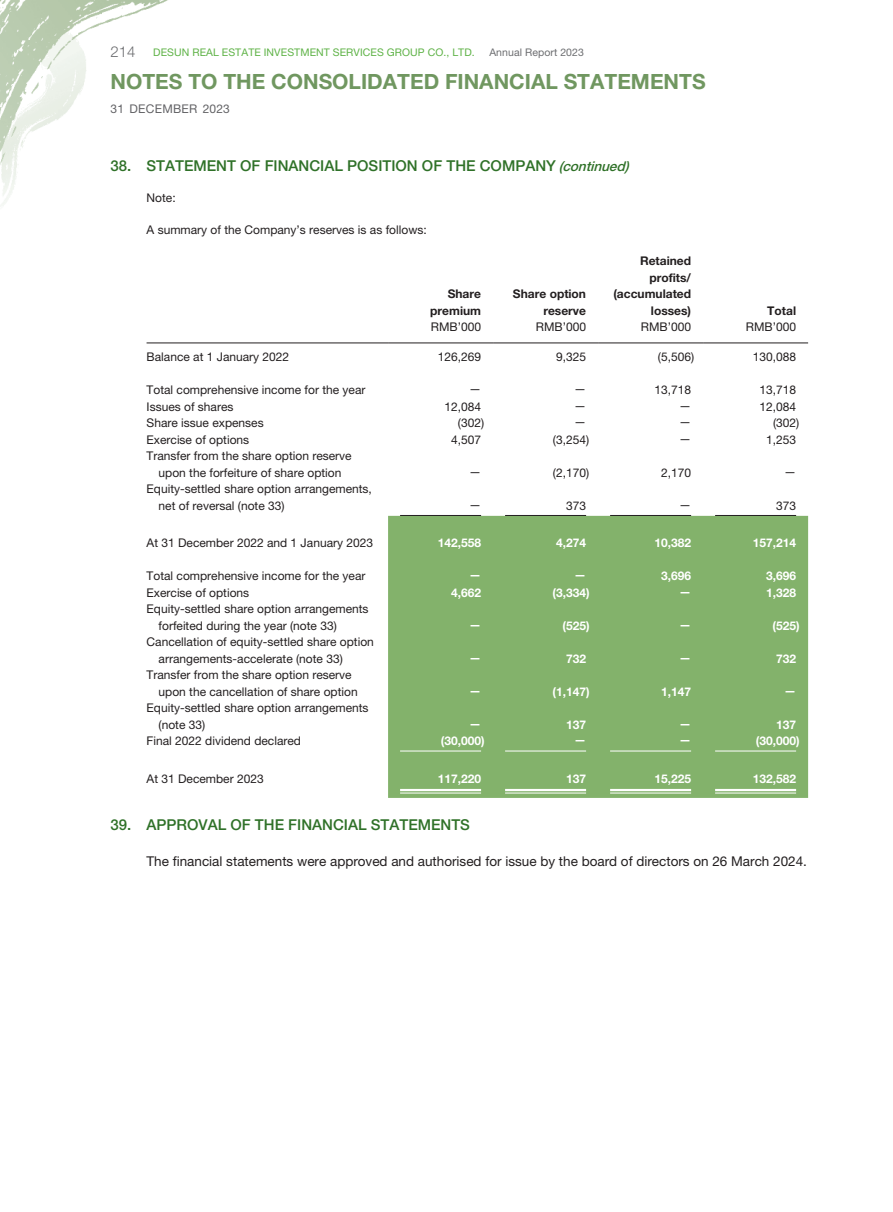
<style>
.page{position:relative;width:893px;height:1212px;background:#fff}
.page>*{position:absolute;margin:0;border:0;box-sizing:border-box;transform-origin:0 0}
.t1{font:700 21px "Helvetica Neue LT Std";color:#709760}
._03_H1{font:500 15px "Helvetica Neue LT Std";color:#2f7128}
._01_Body_Text{font:13.5px "Helvetica Neue LT Std";color:#231f20}
._29_Table_Stub__Note{font:12px/16.5px "Helvetica Neue LT Std";color:#231f20}
._02_Note_Text{font:12px "Helvetica Neue LT Std";color:#231f20}
._02_Note_Text-2{font:700 12px "Helvetica Neue LT Std";color:#fff}
._02_Note_Text-3{font:700 12px/16.5px "Helvetica Neue LT Std";color:#231f20;text-align:right}
.t2{font:12px "Helvetica Neue LT Std";letter-spacing:.025em;color:#636366}
.t3{font:10.5px "Helvetica Neue LT Std";letter-spacing:.01em;color:#5eb246}
.t4{font:10.5px "Helvetica Neue LT Std";letter-spacing:.01em;color:#6c6d70}
.s1{font-weight:300;font-size:15px;color:#6c6d70}
.s2{font-style:italic;font-size:13.5px}
</style>
<div class="page">
<img style="left:0;top:0;width:809px;height:798px">
<div style="left:388px;top:516px;width:420px;height:282px;background:#83b26b"></div>
<hr style="left:147px;top:343px;width:241px;height:1px;background:#231f20">
<hr style="left:388px;top:343px;width:105px;height:1px;background:#231f20">
<hr style="left:493px;top:343px;width:105px;height:1px;background:#231f20">
<hr style="left:598px;top:343px;width:105px;height:1px;background:#231f20">
<hr style="left:703px;top:343px;width:105px;height:1px;background:#231f20">
<hr style="left:400px;top:515px;width:81px;height:1px;background:#231f20">
<hr style="left:505px;top:515px;width:81px;height:1px;background:#231f20">
<hr style="left:610px;top:515px;width:81px;height:1px;background:#231f20">
<hr style="left:715px;top:515px;width:81px;height:1px;background:#231f20">
<hr style="left:400px;top:751px;width:81px;height:1px;background:#fff">
<hr style="left:505px;top:751px;width:81px;height:1px;background:#fff">
<hr style="left:610px;top:751px;width:81px;height:1px;background:#fff">
<hr style="left:715px;top:751px;width:81px;height:1px;background:#fff">
<hr style="left:400px;top:789px;width:81px;height:2px;background:#fff">
<hr style="left:400px;top:793px;width:81px;height:1px;background:#fff">
<hr style="left:505px;top:789px;width:81px;height:2px;background:#fff">
<hr style="left:505px;top:793px;width:81px;height:1px;background:#fff">
<hr style="left:610px;top:789px;width:81px;height:2px;background:#fff">
<hr style="left:610px;top:793px;width:81px;height:1px;background:#fff">
<hr style="left:715px;top:789px;width:81px;height:2px;background:#fff">
<hr style="left:715px;top:793px;width:81px;height:1px;background:#fff">
<p class="t3" style="left:111px;top:46px;width:366px"><span class="s1">214</span> DESUN REAL ESTATE INVESTMENT SERVICES GROUP CO., LTD.</p>
<p class="t4" style="left:489px;top:46px;width:96px">Annual Report 2023</p>
<h1 class="t1" style="left:111px;top:69px;width:597px">NOTES TO THE CONSOLIDATED FINANCIAL STATEMENTS</h1>
<p class="t2" style="left:111px;top:102px;width:121px">31 DECEMBER 2023</p>
<p class="_03_H1" style="left:111px;top:156px;width:520px">38. STATEMENT OF FINANCIAL POSITION OF THE COMPANY <span class="s2">(continued)</span></p>
<p class="_02_Note_Text" style="left:147px;top:191px;width:31px">Note:</p>
<p class="_02_Note_Text" style="left:147px;top:222px;width:282px">A summary of the Company’s reserves is as follows:</p>
<p class="_02_Note_Text-3" style="left:430px;top:285px;width:52px">Share premium</p>
<p class="_02_Note_Text-3" style="left:513px;top:285px;width:75px">Share option reserve</p>
<p class="_02_Note_Text-3" style="left:613px;top:252px;width:79px">Retained profits/ (accumulated losses)</p>
<p class="_02_Note_Text-3" style="left:767px;top:302px;width:30px">Total</p>
<p class="_02_Note_Text" style="left:431px;top:320px;width:52px">RMB’000</p>
<p class="_02_Note_Text" style="left:536px;top:320px;width:52px">RMB’000</p>
<p class="_02_Note_Text" style="left:641px;top:320px;width:52px">RMB’000</p>
<p class="_02_Note_Text" style="left:746px;top:320px;width:52px">RMB’000</p>
<p class="_29_Table_Stub__Note" style="left:147px;top:349px;width:144px">Balance at 1 January 2022</p>
<p class="_02_Note_Text" style="left:438px;top:350px;width:45px">126,269</p>
<p class="_02_Note_Text" style="left:556px;top:350px;width:32px">9,325</p>
<p class="_02_Note_Text" style="left:658px;top:350px;width:38px">(5,506)</p>
<p class="_02_Note_Text" style="left:753px;top:350px;width:45px">130,088</p>
<p class="_29_Table_Stub__Note" style="left:147px;top:382px;width:220px">Total comprehensive income for the year</p>
<p class="_02_Note_Text" style="left:469px;top:382px;width:13px">—</p>
<p class="_02_Note_Text" style="left:574px;top:382px;width:13px">—</p>
<p class="_02_Note_Text" style="left:654px;top:383px;width:38px">13,718</p>
<p class="_02_Note_Text" style="left:759px;top:383px;width:38px">13,718</p>
<p class="_29_Table_Stub__Note" style="left:147px;top:398px;width:88px">Issues of shares</p>
<p class="_02_Note_Text" style="left:444px;top:399px;width:38px">12,084</p>
<p class="_02_Note_Text" style="left:574px;top:398px;width:13px">—</p>
<p class="_02_Note_Text" style="left:679px;top:398px;width:13px">—</p>
<p class="_02_Note_Text" style="left:759px;top:399px;width:38px">12,084</p>
<p class="_29_Table_Stub__Note" style="left:147px;top:415px;width:119px">Share issue expenses</p>
<p class="_02_Note_Text" style="left:458px;top:416px;width:28px">(302)</p>
<p class="_02_Note_Text" style="left:574px;top:415px;width:13px">—</p>
<p class="_02_Note_Text" style="left:679px;top:415px;width:13px">—</p>
<p class="_02_Note_Text" style="left:773px;top:416px;width:28px">(302)</p>
<p class="_29_Table_Stub__Note" style="left:147px;top:431px;width:104px">Exercise of options</p>
<p class="_02_Note_Text" style="left:451px;top:432px;width:32px">4,507</p>
<p class="_02_Note_Text" style="left:553px;top:432px;width:38px">(3,254)</p>
<p class="_02_Note_Text" style="left:679px;top:431px;width:13px">—</p>
<p class="_02_Note_Text" style="left:766px;top:432px;width:32px">1,253</p>
<p class="_29_Table_Stub__Note" style="left:147px;top:448px;width:207px;text-align:center">Transfer from the share option reserve upon the forfeiture of share option</p>
<p class="_02_Note_Text" style="left:469px;top:464px;width:13px">—</p>
<p class="_02_Note_Text" style="left:553px;top:465px;width:38px">(2,170)</p>
<p class="_02_Note_Text" style="left:661px;top:465px;width:32px">2,170</p>
<p class="_02_Note_Text" style="left:784px;top:464px;width:13px">—</p>
<p class="_29_Table_Stub__Note" style="left:159px;top:481px;width:215px;text-indent:-12px">Equity-settled share option arrangements, net of reversal (note 33)</p>
<p class="_02_Note_Text" style="left:469px;top:497px;width:13px">—</p>
<p class="_02_Note_Text" style="left:566px;top:498px;width:22px">373</p>
<p class="_02_Note_Text" style="left:679px;top:497px;width:13px">—</p>
<p class="_02_Note_Text" style="left:776px;top:498px;width:22px">373</p>
<p class="_29_Table_Stub__Note" style="left:147px;top:535px;width:228px">At 31 December 2022 and 1 January 2023</p>
<p class="_02_Note_Text-2" style="left:438px;top:536px;width:45px">142,558</p>
<p class="_02_Note_Text-2" style="left:556px;top:536px;width:32px">4,274</p>
<p class="_02_Note_Text-2" style="left:654px;top:536px;width:38px">10,382</p>
<p class="_02_Note_Text-2" style="left:753px;top:536px;width:45px">157,214</p>
<p class="_29_Table_Stub__Note" style="left:147px;top:568px;width:220px">Total comprehensive income for the year</p>
<p class="_02_Note_Text-2" style="left:469px;top:567px;width:13px">—</p>
<p class="_02_Note_Text-2" style="left:574px;top:567px;width:13px">—</p>
<p class="_02_Note_Text-2" style="left:661px;top:569px;width:32px">3,696</p>
<p class="_02_Note_Text-2" style="left:766px;top:569px;width:32px">3,696</p>
<p class="_29_Table_Stub__Note" style="left:147px;top:584px;width:104px">Exercise of options</p>
<p class="_02_Note_Text-2" style="left:451px;top:585px;width:32px">4,662</p>
<p class="_02_Note_Text-2" style="left:552px;top:585px;width:39px">(3,334)</p>
<p class="_02_Note_Text-2" style="left:679px;top:584px;width:13px">—</p>
<p class="_02_Note_Text-2" style="left:766px;top:585px;width:32px">1,328</p>
<p class="_29_Table_Stub__Note" style="left:159px;top:601px;width:212px;text-indent:-12px">Equity-settled share option arrangements forfeited during the year (note 33)</p>
<p class="_02_Note_Text-2" style="left:469px;top:617px;width:13px">—</p>
<p class="_02_Note_Text-2" style="left:562px;top:618px;width:29px">(525)</p>
<p class="_02_Note_Text-2" style="left:679px;top:617px;width:13px">—</p>
<p class="_02_Note_Text-2" style="left:772px;top:618px;width:29px">(525)</p>
<p class="_29_Table_Stub__Note" style="left:159px;top:634px;width:217px;text-indent:-12px">Cancellation of equity-settled share option arrangements-accelerate (note 33)</p>
<p class="_29_Table_Stub__Note" style="left:159px;top:667px;width:201px;text-indent:-12px">Transfer from the share option reserve upon the cancellation of share option</p>
<p class="_29_Table_Stub__Note" style="left:159px;top:700px;width:212px;text-indent:-12px">Equity-settled share option arrangements (note 33)</p>
<p class="_02_Note_Text-2" style="left:469px;top:650px;width:13px">—</p>
<p class="_02_Note_Text-2" style="left:566px;top:651px;width:22px">732</p>
<p class="_02_Note_Text-2" style="left:679px;top:650px;width:13px">—</p>
<p class="_02_Note_Text-2" style="left:776px;top:651px;width:22px">732</p>
<p class="_02_Note_Text-2" style="left:469px;top:683px;width:13px">—</p>
<p class="_02_Note_Text-2" style="left:552px;top:684px;width:39px">(1,147)</p>
<p class="_02_Note_Text-2" style="left:661px;top:684px;width:32px">1,147</p>
<p class="_02_Note_Text-2" style="left:784px;top:683px;width:13px">—</p>
<p class="_02_Note_Text-2" style="left:469px;top:716px;width:13px">—</p>
<p class="_02_Note_Text-2" style="left:566px;top:717px;width:22px">137</p>
<p class="_02_Note_Text-2" style="left:679px;top:716px;width:13px">—</p>
<p class="_02_Note_Text-2" style="left:776px;top:717px;width:22px">137</p>
<p class="_29_Table_Stub__Note" style="left:147px;top:733px;width:156px">Final 2022 dividend declared</p>
<p class="_02_Note_Text-2" style="left:441px;top:734px;width:45px">(30,000)</p>
<p class="_02_Note_Text-2" style="left:574px;top:732px;width:13px">—</p>
<p class="_02_Note_Text-2" style="left:679px;top:732px;width:13px">—</p>
<p class="_02_Note_Text-2" style="left:756px;top:734px;width:45px">(30,000)</p>
<p class="_29_Table_Stub__Note" style="left:147px;top:770px;width:119px">At 31 December 2023</p>
<p class="_02_Note_Text-2" style="left:438px;top:771px;width:45px">117,220</p>
<p class="_02_Note_Text-2" style="left:566px;top:771px;width:22px">137</p>
<p class="_02_Note_Text-2" style="left:654px;top:771px;width:38px">15,225</p>
<p class="_02_Note_Text-2" style="left:753px;top:771px;width:45px">132,582</p>
<p class="_03_H1" style="left:111px;top:816px;width:361px">39. APPROVAL OF THE FINANCIAL STATEMENTS</p>
<p class="_01_Body_Text" style="left:147px;top:853px;width:662px">The financial statements were approved and authorised for issue by the board of directors on 26 March 2024.</p>
</div>
